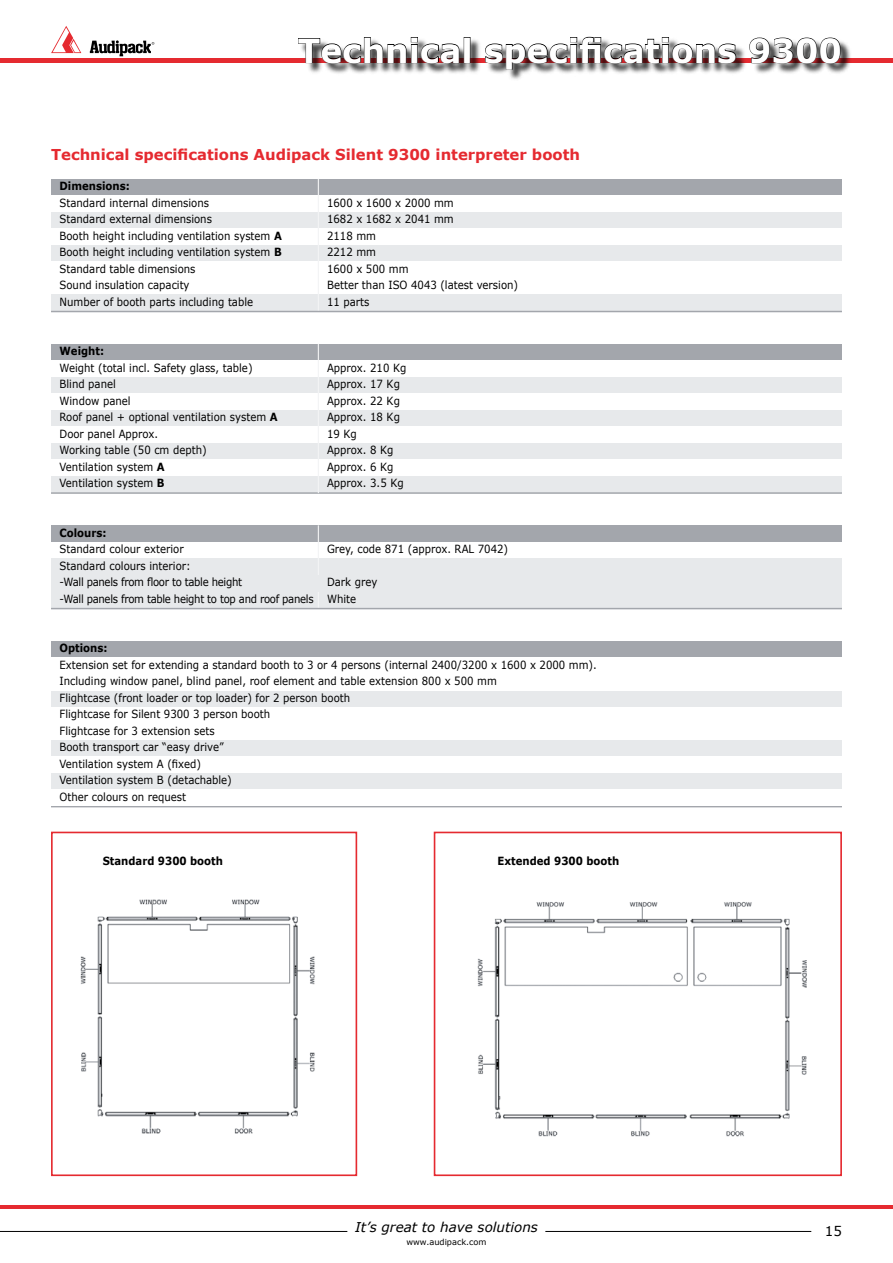
<style>
.page{position:relative;width:893px;height:1263px;background:#fff}
.page>*{position:absolute;margin:0;border:0;box-sizing:border-box;transform-origin:0 0}
.t1{font:700 33px "Verdana";color:#fff}
.t2{font:700 15px "Verdana";color:#e52a30}
.t3{font:italic 13.5px "Verdana";color:#000}
.t4{font:13.5px "Verdana";color:#000}
.t5{font:11.25px/16.5px "Verdana";color:#000;scale:.9 1}
.t6{font:11.25px/16.5px "Verdana";letter-spacing:-.03em;color:#000;scale:.9 1}
.t7{font:700 11.25px "Verdana";color:#000;scale:.9 1}
.t8{font:8.25px "Verdana";color:#000}
.s1{font-weight:700}
</style>
<div class="page">
<hr style="left:545px;top:1231px;width:266px;height:1px;background:#000">
<hr style="left:0;top:1231px;width:347px;height:1px;background:#000">
<div style="left:51px;top:179px;width:791px;height:16px;background:#a3a6ac"></div>
<div style="left:51px;top:212px;width:791px;height:16px;background:#e7e9eb"></div>
<div style="left:51px;top:245px;width:791px;height:16px;background:#e7e9eb"></div>
<div style="left:51px;top:294px;width:791px;height:17px;background:#e7e9eb"></div>
<hr style="left:318px;top:179px;width:1px;height:133px;background:#f3f4f5">
<hr style="left:51px;top:311px;width:791px;height:1px;background:#a3a6ac">
<div style="left:51px;top:344px;width:791px;height:16px;background:#a3a6ac"></div>
<div style="left:51px;top:377px;width:791px;height:16px;background:#e7e9eb"></div>
<div style="left:51px;top:410px;width:791px;height:16px;background:#e7e9eb"></div>
<div style="left:51px;top:443px;width:791px;height:16px;background:#e7e9eb"></div>
<div style="left:51px;top:476px;width:791px;height:16px;background:#e7e9eb"></div>
<div style="left:51px;top:525px;width:791px;height:17px;background:#a3a6ac"></div>
<div style="left:51px;top:558px;width:791px;height:17px;background:#e7e9eb"></div>
<div style="left:51px;top:591px;width:791px;height:17px;background:#e7e9eb"></div>
<hr style="left:51px;top:492px;width:791px;height:2px;background:#a3a6ac">
<div style="left:51px;top:641px;width:791px;height:16px;background:#a3a6ac"></div>
<div style="left:51px;top:690px;width:791px;height:17px;background:#e7e9eb"></div>
<hr style="left:51px;top:806px;width:791px;height:1px;background:#a3a6ac">
<div style="left:51px;top:740px;width:791px;height:16px;background:#e7e9eb"></div>
<hr style="left:318px;top:344px;width:1px;height:149px;background:#f3f4f5">
<hr style="left:318px;top:525px;width:1px;height:83px;background:#f3f4f5">
<hr style="left:51px;top:608px;width:791px;height:1px;background:#a3a6ac">
<div style="left:51px;top:575px;width:791px;height:16px;background:#e7e9eb"></div>
<div style="left:51px;top:773px;width:791px;height:16px;background:#e7e9eb"></div>
<hr style="left:0;top:59px;width:893px;height:4px;background:#e52a30">
<hr style="left:0;top:1205px;width:893px;height:3px;background:#e52a30">
<svg style="left:51px;top:26px;width:30px;height:27px"></svg>
<svg style="left:90px;top:40px;width:64px;height:16px"></svg>
<div style="left:300px;top:37px;width:553px;height:44px;background:#000;opacity:.75"></div>
<svg style="left:298px;top:37px;width:162px;height:27px"></svg>
<div style="left:464px;top:37px;width:6px;height:26px;border:1px solid #000"></div>
<svg style="left:485px;top:37px;width:251px;height:33px"></svg>
<svg style="left:749px;top:37px;width:92px;height:27px"></svg>
<img style="left:80px;top:899px;width:235px;height:235px">
<div style="left:51px;top:832px;width:306px;height:344px;border:2px solid #e52a30"></div>
<img style="left:477px;top:901px;width:330px;height:236px">
<div style="left:434px;top:832px;width:408px;height:344px;border:2px solid #e52a30"></div>
<h1 class="t1" style="left:298px;top:30px;width:546px">Technical specifications 9300</h1>
<h2 class="t2" style="left:51px;top:145px;width:531px">Technical specifications Audipack Silent 9300 interpreter booth</h2>
<p class="t7" style="left:60px;top:179px;width:80px">Dimensions:</p>
<p class="t5" style="left:60px;top:194px;width:168px">Standard internal dimensions</p>
<p class="t5" style="left:327px;top:194px;width:142px">1600 x 1600 x 2000 mm</p>
<p class="t5" style="left:60px;top:211px;width:171px">Standard external dimensions</p>
<p class="t5" style="left:327px;top:211px;width:142px">1682 x 1682 x 2041 mm</p>
<p class="t5" style="left:60px;top:227px;width:249px">Booth height including ventilation system <span class="s1">A</span></p>
<p class="t5" style="left:327px;top:227px;width:56px">2118 mm</p>
<p class="t5" style="left:60px;top:244px;width:248px">Booth height including ventilation system <span class="s1">B</span></p>
<p class="t5" style="left:327px;top:244px;width:56px">2212 mm</p>
<p class="t5" style="left:60px;top:260px;width:153px">Standard table dimensions</p>
<p class="t5" style="left:327px;top:260px;width:92px">1600 x 500 mm</p>
<p class="t5" style="left:60px;top:277px;width:146px">Sound insulation capacity</p>
<p class="t5" style="left:327px;top:277px;width:214px">Better than ISO 4043 (latest version)</p>
<p class="t5" style="left:60px;top:293px;width:217px">Number of booth parts including table</p>
<p class="t5" style="left:327px;top:293px;width:49px">11 parts</p>
<p class="t7" style="left:60px;top:344px;width:51px">Weight:</p>
<p class="t5" style="left:60px;top:359px;width:216px">Weight (total incl. Safety glass, table)</p>
<p class="t5" style="left:327px;top:359px;width:90px">Approx. 210 Kg</p>
<p class="t5" style="left:60px;top:376px;width:64px">Blind panel</p>
<p class="t5" style="left:327px;top:376px;width:83px">Approx. 17 Kg</p>
<p class="t5" style="left:60px;top:392px;width:81px">Window panel</p>
<p class="t5" style="left:327px;top:392px;width:83px">Approx. 22 Kg</p>
<p class="t5" style="left:60px;top:409px;width:244px">Roof panel + optional ventilation system <span class="s1">A</span></p>
<p class="t5" style="left:327px;top:409px;width:83px">Approx. 18 Kg</p>
<p class="t5" style="left:60px;top:425px;width:111px">Door panel Approx.</p>
<p class="t5" style="left:327px;top:425px;width:35px">19 Kg</p>
<p class="t5" style="left:60px;top:442px;width:165px">Working table (50 cm depth)</p>
<p class="t5" style="left:327px;top:442px;width:75px">Approx. 8 Kg</p>
<p class="t5" style="left:60px;top:458px;width:118px">Ventilation system <span class="s1">A</span></p>
<p class="t5" style="left:327px;top:458px;width:75px">Approx. 6 Kg</p>
<p class="t5" style="left:60px;top:475px;width:118px">Ventilation system <span class="s1">B</span></p>
<p class="t5" style="left:327px;top:475px;width:87px">Approx. 3 .5 Kg</p>
<p class="t7" style="left:60px;top:526px;width:54px">Colours:</p>
<p class="t5" style="left:60px;top:541px;width:140px">Standard colour exterior</p>
<p class="t5" style="left:327px;top:541px;width:203px">Grey, code 871 (approx. RAL 7042)</p>
<p class="t6" style="left:60px;top:557px;width:204px">Standard colours interior:<br>-Wall panels from floor to table height</p>
<p class="t6" style="left:60px;top:574px;width:355px;text-indent:267px">Dark grey -Wall panels from table height to top and roof panels White</p>
<p class="t7" style="left:60px;top:641px;width:55px">Options:</p>
<p class="t5" style="left:60px;top:656px;width:598px">Extension set for extending a standard booth to 3 or 4 persons (internal 2400/3200 x 1600 x 2000 mm).<br>Including window panel, blind panel, roof element and table extension 800 x 500 mm<br>Flightcase (front loader or top loader) for 2 person booth<br>Flightcase for Silent 9300 3 person booth<br>Flightcase for 3 extension sets<br>Booth transport car “easy drive”<br>Ventilation system A (fixed)<br>Ventilation system B (detachable)<br>Other colours on request</p>
<p class="t7" style="left:103px;top:854px;width:135px">Standard 9300 booth</p>
<p class="t7" style="left:498px;top:854px;width:137px">Extended 9300 booth</p>
<p class="t3" style="left:355px;top:1218px;width:184px">It’s great to have solutions</p>
<p class="t8" style="left:406px;top:1237px;width:82px">www.audipack.com</p>
<p class="t4" style="left:825px;top:1223px;width:19px">15</p>
</div>
